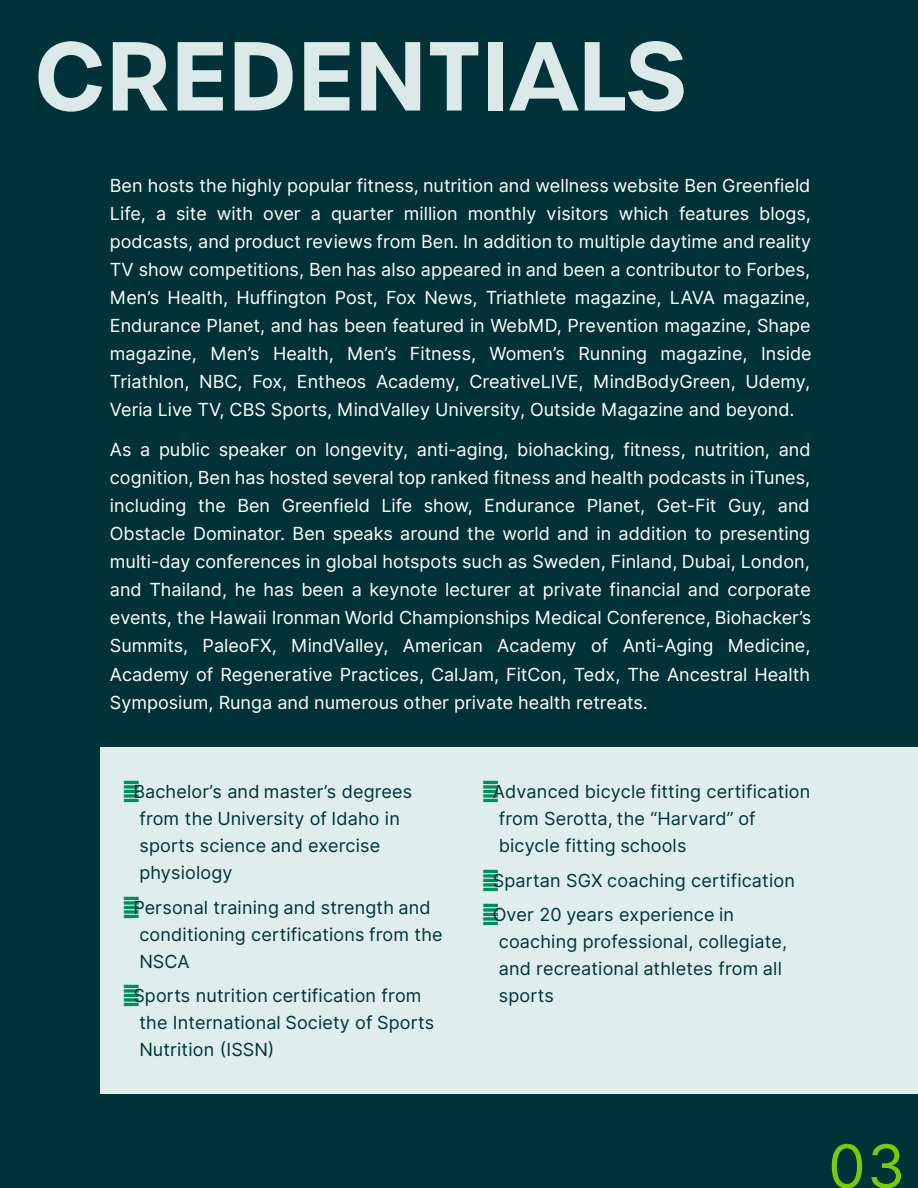
<style>
.page{position:relative;width:918px;height:1188px;background:#003238}
.page>*{position:absolute;margin:0;border:0;box-sizing:border-box;transform-origin:0 0}
.t1{font:600 94.5px "Urbane";color:#dce9e9}
.t2{font:60px "Inter";color:#79ca0f}
.t3{font:18px "Inter";color:#fff}
.t4{font:18px "Inter";letter-spacing:.01em;color:#003238}
</style>
<div class="page">
<div style="left:100px;top:747px;width:818px;height:347px;background:#e0eded"></div>
<p class="t1" style="left:34px;top:39px;width:654px">CREDENTIALS</p>
<p class="t3" style="left:110px;top:174px;width:702px">Ben hosts the highly popular fitness, nutrition and wellness website Ben Greenfield</p>
<p class="t3" style="left:110px;top:202px;width:702px">Life, a site with over a quarter million monthly visitors which features blogs,</p>
<p class="t3" style="left:110px;top:230px;width:703px">podcasts, and product reviews from Ben. In addition to multiple daytime and reality</p>
<p class="t3" style="left:110px;top:259px;width:702px">TV show competitions, Ben has also appeared in and been a contributor to Forbes,</p>
<p class="t3" style="left:110px;top:287px;width:702px">Men’s Health, Huffington Post, Fox News, Triathlete magazine, LAVA magazine,</p>
<p class="t3" style="left:110px;top:315px;width:702px">Endurance Planet, and has been featured in WebMD, Prevention magazine, Shape</p>
<p class="t3" style="left:110px;top:343px;width:703px">magazine, Men’s Health, Men’s Fitness, Women’s Running magazine, Inside</p>
<p class="t3" style="left:110px;top:371px;width:702px">Triathlon, NBC, Fox, Entheos Academy, CreativeLIVE, MindBodyGreen, Udemy,</p>
<p class="t3" style="left:110px;top:399px;width:686px">Veria Live TV, CBS Sports, MindValley University, Outside Magazine and beyond.</p>
<p class="t3" style="left:110px;top:439px;width:702px">As a public speaker on longevity, anti-aging, biohacking, fitness, nutrition, and</p>
<p class="t3" style="left:110px;top:467px;width:702px">cognition, Ben has hosted several top ranked fitness and health podcasts in iTunes,</p>
<p class="t3" style="left:110px;top:495px;width:701px">including the Ben Greenfield Life show, Endurance Planet, Get-Fit Guy, and</p>
<p class="t3" style="left:110px;top:523px;width:702px">Obstacle Dominator. Ben speaks around the world and in addition to presenting</p>
<p class="t3" style="left:110px;top:551px;width:701px">multi-day conferences in global hotspots such as Sweden, Finland, Dubai, London,</p>
<p class="t3" style="left:110px;top:579px;width:702px">and Thailand, he has been a keynote lecturer at private financial and corporate</p>
<p class="t3" style="left:110px;top:607px;width:703px">events, the Hawaii Ironman World Championships Medical Conference, Biohacker’s</p>
<p class="t3" style="left:110px;top:635px;width:702px">Summits, PaleoFX, MindValley, American Academy of Anti-Aging Medicine,</p>
<p class="t3" style="left:110px;top:663px;width:702px">Academy of Regenerative Practices, CalJam, FitCon, Tedx, The Ancestral Health</p>
<p class="t3" style="left:110px;top:691px;width:539px">Symposium, Runga and numerous other private health retreats.</p>
<p class="t4" style="left:133px;top:781px;width:280px">Bachelor’s and master’s degrees</p>
<p class="t4" style="left:139px;top:808px;width:262px">from the University of Idaho in</p>
<p class="t4" style="left:139px;top:835px;width:242px">sports science and exercise</p>
<p class="t4" style="left:139px;top:862px;width:95px">physiology</p>
<p class="t4" style="left:133px;top:897px;width:299px">Personal training and strength and</p>
<p class="t4" style="left:139px;top:924px;width:305px">conditioning certifications from the</p>
<p class="t4" style="left:139px;top:951px;width:52px">NSCA</p>
<p class="t4" style="left:133px;top:985px;width:290px">Sports nutrition certification from</p>
<p class="t4" style="left:139px;top:1012px;width:296px">the International Society of Sports</p>
<p class="t4" style="left:139px;top:1039px;width:137px">Nutrition (ISSN)</p>
<p class="t4" style="left:493px;top:781px;width:319px">Advanced bicycle fitting certification</p>
<p class="t4" style="left:499px;top:808px;width:258px">from Serotta, the “Harvard” of</p>
<p class="t4" style="left:499px;top:835px;width:189px">bicycle fitting schools</p>
<p class="t4" style="left:493px;top:870px;width:304px">Spartan SGX coaching certification</p>
<p class="t4" style="left:493px;top:904px;width:243px">Over 20 years experience in</p>
<p class="t4" style="left:499px;top:931px;width:290px">coaching professional, collegiate,</p>
<p class="t4" style="left:499px;top:958px;width:285px">and recreational athletes from all</p>
<p class="t4" style="left:499px;top:985px;width:57px">sports</p>
<p class="t2" style="left:828px;top:1130px;width:79px">03</p>
</div>
